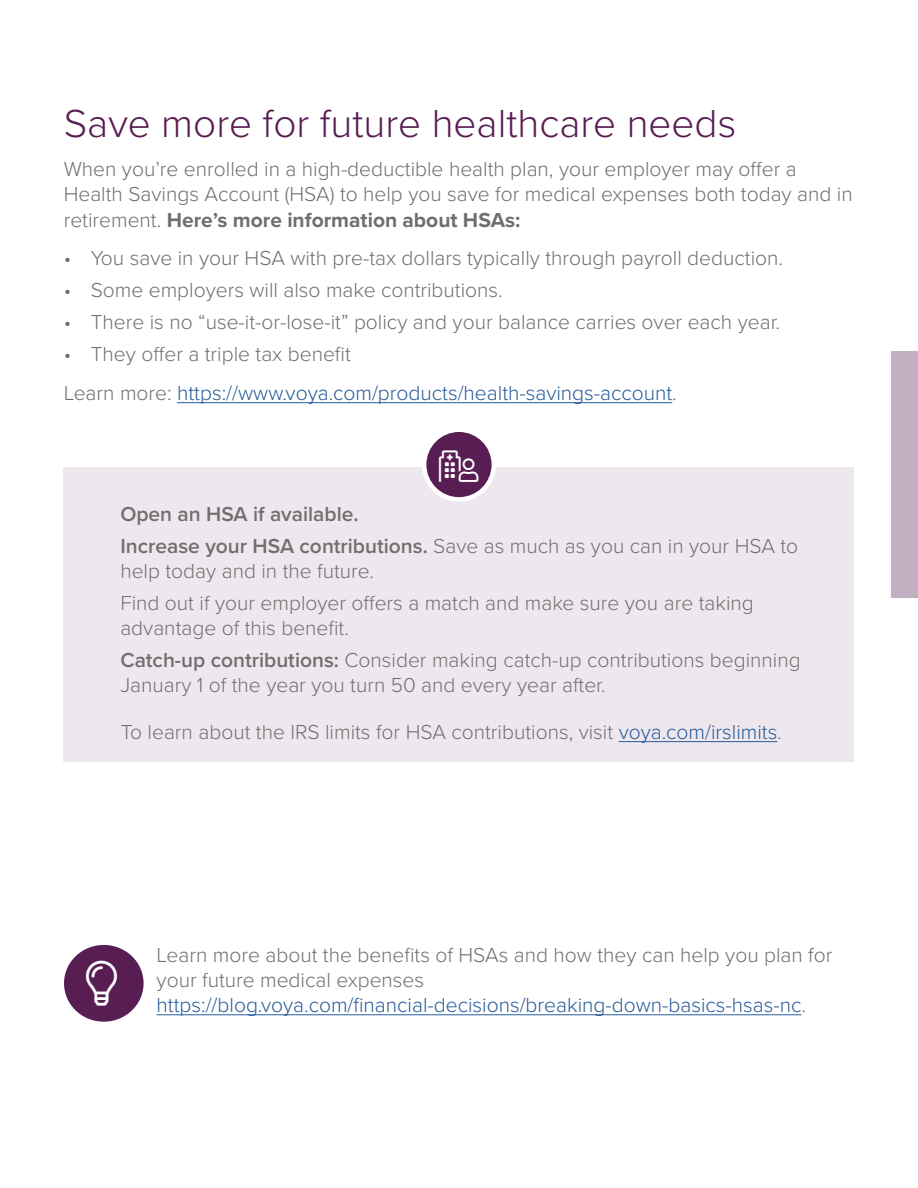
<style>
.page{position:relative;width:918px;height:1188px;background:#fff}
.page>*{position:absolute;margin:0;border:0;box-sizing:border-box;transform-origin:0 0}
.t1{font:300 45px "Font Awesome 5 Pro";color:#fff}
.t2{font:300 40.5px "Proxima Nova";color:#581d53}
.t3{font:300 21px/25.2px "Proxima Nova";color:#706f6f}
.t4{font:300 21px/38.7px "Proxima Nova";color:#275b9b}
.t5{font:600 21px/32px "Proxima Nova";color:#706f6f}
.s1{font-weight:700}
.s2{color:#706f6f}
.s3{font-weight:300}
.s4{font-weight:600}
.s5{color:#275b9b}
</style>
<div class="page">
<div style="left:891px;top:351px;width:27px;height:246px;background:#c3afc2"></div>
<div style="left:64px;top:467px;width:790px;height:294px;background:#eee8ee"></div>
<hr style="left:157px;top:1015px;width:644px;height:1px;background:#275b9b">
<svg style="left:424px;top:430px;width:70px;height:69px;background:#6c3968"></svg>
<div style="left:422px;top:427px;width:74px;height:75px;border:4px solid #fff;border-radius:50%"></div>
<hr style="left:177px;top:402px;width:495px;height:1px;background:#275b9b">
<hr style="left:619px;top:741px;width:158px;height:1px;background:#275b9b">
<div style="left:60px;top:941px;width:87px;height:84px;background:#581d53;border-radius:50%"></div>
<div style="left:57px;top:937px;width:94px;height:92px;border:8px solid #fff;border-radius:50%"></div>
<svg style="left:439px;top:451px;width:40px;height:31px"></svg>
<h2 class="t2" style="left:64px;top:94px;width:674px">Save more for future healthcare needs</h2>
<p class="t3" style="left:64px;top:156px;width:791px">When you’re enrolled in a high-deductible health plan, your employer may offer a<br>Health Savings Account (HSA) to help you save for medical expenses both today and in retirement. <span class="s1">Here’s more information about HSAs:</span></p>
<p class="t3" style="left:64px;top:245px;width:721px">• You save in your HSA with pre-tax dollars typically through payroll deduction.</p>
<p class="t3" style="left:64px;top:277px;width:441px">• Some employers will also make contributions.</p>
<p class="t3" style="left:64px;top:309px;width:718px">• There is no “use-it-or-lose-it” policy and your balance carries over each year.</p>
<p class="t4" style="left:64px;top:334px;width:615px"><span class="s2">• They offer a triple tax benefit<br>Learn more:</span> https://www.voya.com/products/health-savings-account<span class="s2">.</span></p>
<p class="t5" style="left:120px;top:497px;width:679px">Open an HSA if available.<br>Increase your HSA contributions. <span class="s3">Save as much as you can in your HSA to</span></p>
<p class="t3" style="left:120px;top:554px;width:635px;line-height:32px">help today and in the future.<br>Find out if your employer offers a match and make sure you are taking</p>
<p class="t3" style="left:120px;top:611px;width:682px;line-height:32px">advantage of this benefit.<br><span class="s4">Catch-up contributions:</span> Consider making catch-up contributions beginning</p>
<p class="t3" style="left:120px;top:672px;width:487px">January 1 of the year you turn 50 and every year after.</p>
<p class="t3" style="left:121px;top:718px;width:662px">To learn about the IRS limits for HSA contributions, visit <span class="s5">voya.com/irslimits</span>.</p>
<h1 class="t1" style="left:86px;top:960px;width:33px">▼◆●</h1>
<p class="t3" style="left:157px;top:941px;width:677px">Learn more about the benefits of HSAs and how they can help you plan for your future medical expenses <span class="s5">https://blog.voya.com/financial-decisions/breaking-down-basics-hsas-nc</span>.</p>
</div>
